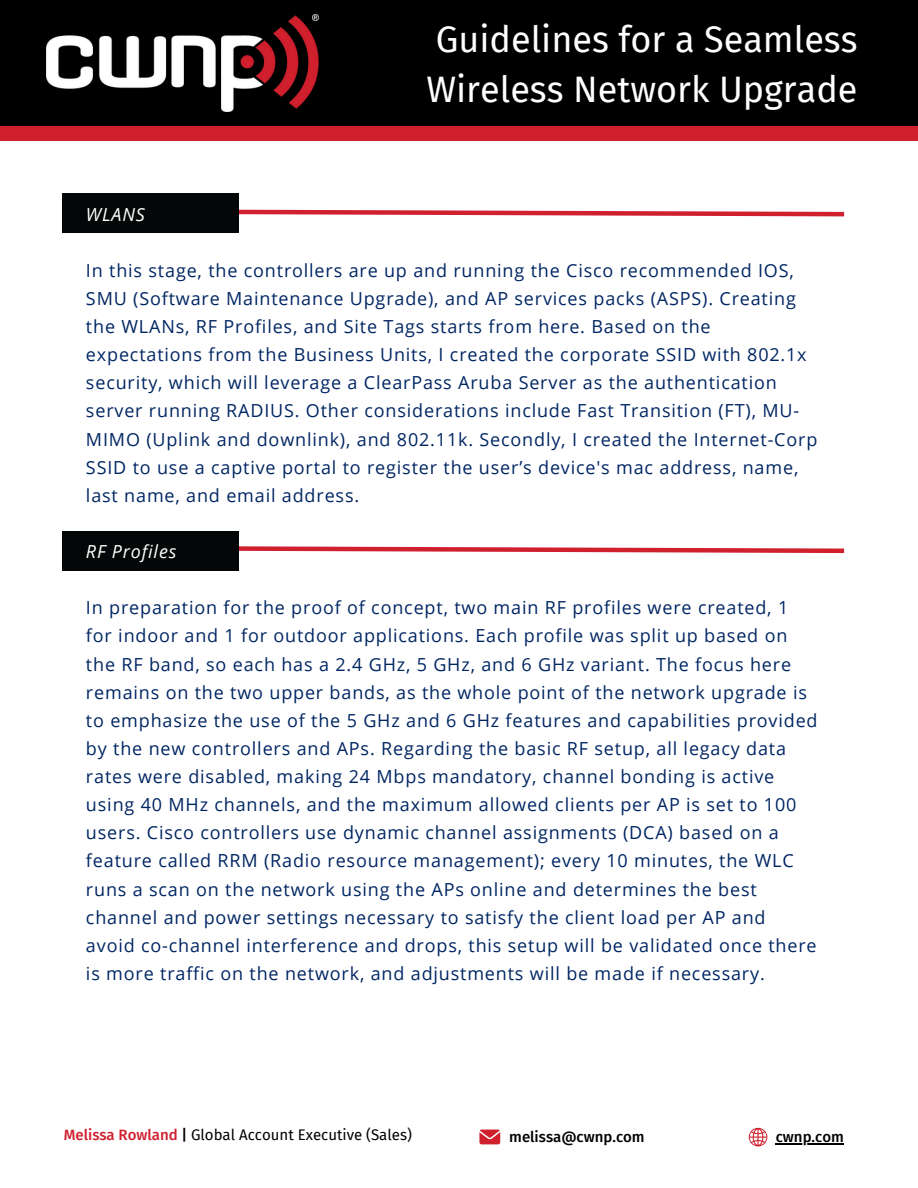
<style>
.page{position:relative;width:918px;height:1188px;background:#fff}
.page>*{position:absolute;margin:0;border:0;box-sizing:border-box;transform-origin:0 0}
.t1{font:36px/49.5px "Fira Sans";color:#fff}
.t2{font:18px/28.2px "Open Sans";letter-spacing:.045em;color:#002663}
.t3{font:italic 18px "Open Sans";letter-spacing:.045em;color:#fff}
.t4{font:15px "Fira Sans";color:#000}
.t5{font:500 15px "Fira Sans";color:#000}
.s1{font-weight:500;color:#d0202e}
.s2{font-weight:500}
</style>
<div class="page">
<div style="left:0;top:37px;width:918px;height:104px;background:#d0202e"></div>
<div style="left:0;top:0;width:918px;height:126px;background:#000"></div>
<svg style="left:479px;top:1130px;width:21px;height:14px"></svg>
<svg style="left:749px;top:1128px;width:18px;height:18px"></svg>
<hr style="left:776px;top:1143px;width:68px;height:1px;background:#000">
<img style="left:46px;top:14px;width:272px;height:98px">
<svg style="left:238px;top:207px;width:607px;height:12px"></svg>
<div style="left:62px;top:193px;width:176px;height:40px;background:#040707"></div>
<svg style="left:238px;top:544px;width:607px;height:11px"></svg>
<div style="left:62px;top:531px;width:176px;height:40px;background:#040707"></div>
<h2 class="t3" style="left:86px;top:201px;width:60px">WLANS</h2>
<p class="t1" style="left:426px;top:16px;width:433px">Guidelines for a Seamless<br>Wireless Network Upgrade</p>
<h3 class="t2" style="left:86px;top:256px;width:733px">In this stage, the controllers are up and running the Cisco recommended IOS, SMU (Software Maintenance Upgrade), and AP services packs (ASPS). Creating the WLANs, RF Profiles, and Site Tags starts from here. Based on the expectations from the Business Units, I created the corporate SSID with 802.1x security, which will leverage a ClearPass Aruba Server as the authentication server running RADIUS. Other considerations include Fast Transition (FT), MU-MIMO (Uplink and downlink), and 802.11k. Secondly, I created the Internet-Corp SSID to use a captive portal to register the user’s device's mac address, name, last name, and email address.</h3>
<h3 class="t3" style="left:86px;top:539px;width:92px">RF Profiles</h3>
<h3 class="t2" style="left:86px;top:593px;width:733px">In preparation for the proof of concept, two main RF profiles were created, 1 for indoor and 1 for outdoor applications. Each profile was split up based on the RF band, so each has a 2.4 GHz, 5 GHz, and 6 GHz variant. The focus here remains on the two upper bands, as the whole point of the network upgrade is to emphasize the use of the 5 GHz and 6 GHz features and capabilities provided by the new controllers and APs. Regarding the basic RF setup, all legacy data rates were disabled, making 24 Mbps mandatory, channel bonding is active using 40 MHz channels, and the maximum allowed clients per AP is set to 100 users. Cisco controllers use dynamic channel assignments (DCA) based on a feature called RRM (Radio resource management); every 10 minutes, the WLC runs a scan on the network using the APs online and determines the best channel and power settings necessary to satisfy the client load per AP and avoid co-channel interference and drops, this setup will be validated once there is more traffic on the network, and adjustments will be made if necessary.</h3>
<h1 class="t4" style="left:64px;top:1126px;width:350px"><span class="s1">Melissa Rowland</span> <span class="s2">|</span> Global Account Executive (Sales)</h1>
<p class="t5" style="left:509px;top:1128px;width:137px">melissa@cwnp.com</p>
<p class="t5" style="left:776px;top:1128px;width:70px">cwnp.com</p>
</div>
